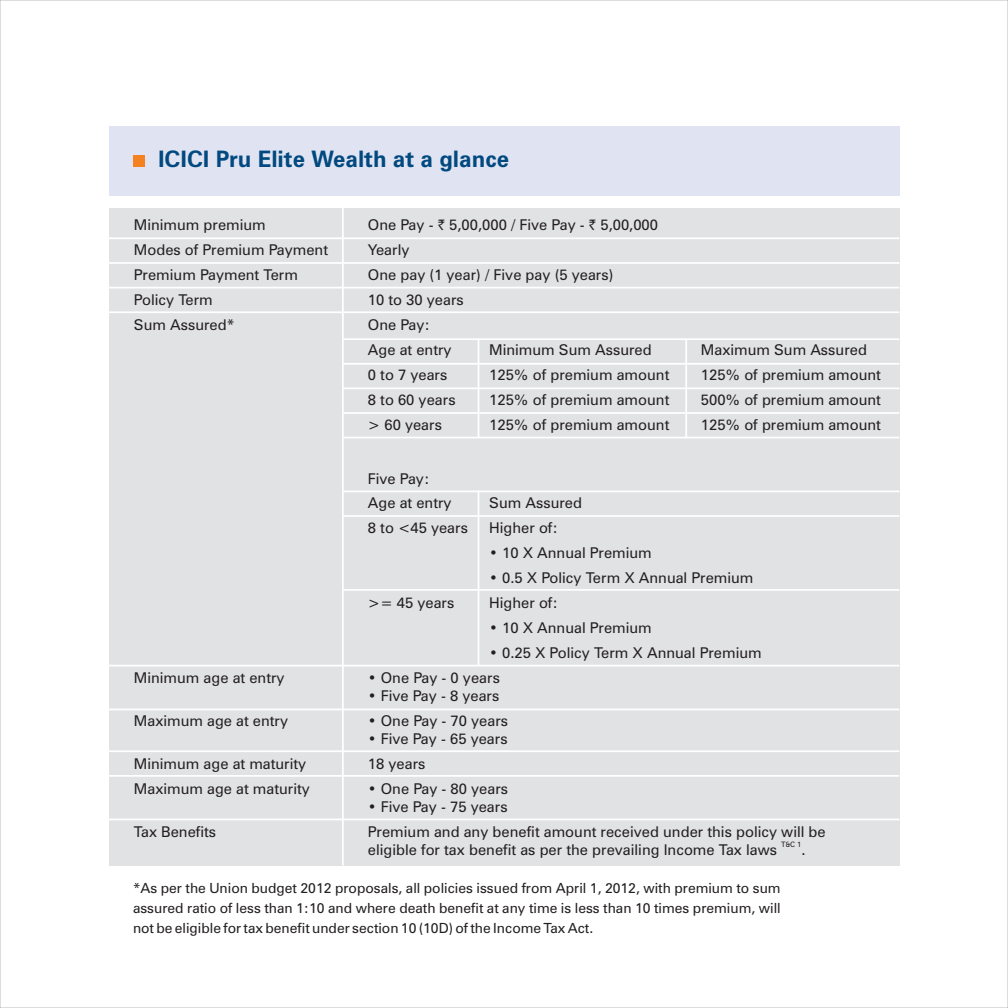
<style>
.page{position:relative;width:1008px;height:1008px;background:#fff}
.page>*{position:absolute;margin:0;border:0;box-sizing:border-box;transform-origin:0 0}
.t1{font:700 22.75px "Zurich BT";color:#01497f}
.t2{font:14.88px/25px "Zurich BT";color:#231f20}
.t3{font:14.88px "Rupee";color:#231f20}
.t4{font:14px/19.6px "Zurich BT";color:#231f20;text-align:justify}
.t5{font:7.35px "Zurich BT";color:#231f20}
</style>
<div class="page">
<div style="left:109px;top:208px;width:790px;height:657px;background:#e1e2e4"></div>
<hr style="left:342px;top:208px;width:2px;height:657px;background:#fff">
<hr style="left:109px;top:237px;width:790px;height:2px;background:#fff">
<hr style="left:109px;top:262px;width:790px;height:2px;background:#fff">
<hr style="left:109px;top:287px;width:790px;height:1px;background:#fff">
<hr style="left:109px;top:311px;width:790px;height:2px;background:#fff">
<hr style="left:343px;top:338px;width:556px;height:2px;background:#fff">
<hr style="left:343px;top:363px;width:556px;height:2px;background:#fff">
<hr style="left:343px;top:388px;width:556px;height:1px;background:#fff">
<hr style="left:343px;top:412px;width:556px;height:2px;background:#fff">
<hr style="left:343px;top:437px;width:556px;height:1px;background:#fff">
<hr style="left:685px;top:339px;width:2px;height:99px;background:#fff">
<hr style="left:478px;top:339px;width:1px;height:99px;background:#fff">
<hr style="left:343px;top:491px;width:556px;height:1px;background:#fff">
<hr style="left:343px;top:515px;width:556px;height:2px;background:#fff">
<hr style="left:343px;top:589px;width:556px;height:2px;background:#fff">
<hr style="left:109px;top:665px;width:790px;height:2px;background:#fff">
<hr style="left:109px;top:709px;width:790px;height:1px;background:#fff">
<hr style="left:109px;top:750px;width:790px;height:2px;background:#fff">
<hr style="left:109px;top:775px;width:790px;height:2px;background:#fff">
<hr style="left:478px;top:491px;width:1px;height:175px;background:#fff">
<hr style="left:109px;top:819px;width:790px;height:1px;background:#fff">
<div style="left:109px;top:126px;width:790px;height:70px;background:#e0e4f2"></div>
<div style="left:133px;top:155px;width:12px;height:12px;background:#f58220"></div>
<h1 class="t1" style="left:158px;top:150px;width:353px">ICICI Pru Elite Wealth at a glance</h1>
<p class="t2" style="left:134px;top:214px;width:133px">Minimum premium</p>
<p class="t2" style="left:368px;top:214px;width:292px">One Pay - 5,00,000 / Five Pay - 5,00,000</p>
<p class="t2" style="left:134px;top:239px;width:196px">Modes of Premium Payment</p>
<p class="t2" style="left:368px;top:239px;width:43px">Yearly</p>
<p class="t2" style="left:134px;top:264px;width:166px">Premium Payment Term</p>
<p class="t2" style="left:368px;top:264px;width:247px">One pay (1 year) / Five pay (5 years)</p>
<p class="t2" style="left:134px;top:289px;width:80px">Policy Term</p>
<p class="t2" style="left:368px;top:289px;width:97px">10 to 30 years</p>
<p class="t2" style="left:134px;top:314px;width:102px">Sum Assured*</p>
<p class="t2" style="left:368px;top:314px;width:85px">One Pay:<br>Age at entry</p>
<p class="t3" style="left:438px;top:220px;width:9px">`</p>
<p class="t3" style="left:589px;top:220px;width:9px">`</p>
<p class="t2" style="left:489px;top:339px;width:164px">Minimum Sum Assured</p>
<p class="t2" style="left:701px;top:339px;width:168px">Maximum Sum Assured</p>
<p class="t2" style="left:368px;top:364px;width:81px">0 to 7 years</p>
<p class="t2" style="left:489px;top:364px;width:182px">125% of premium amount</p>
<p class="t2" style="left:701px;top:364px;width:182px">125% of premium amount</p>
<p class="t2" style="left:368px;top:389px;width:89px">8 to 60 years</p>
<p class="t2" style="left:489px;top:389px;width:182px">125% of premium amount</p>
<p class="t2" style="left:701px;top:389px;width:182px">500% of premium amount</p>
<p class="t2" style="left:368px;top:414px;width:76px">&gt; 60 years</p>
<p class="t2" style="left:489px;top:414px;width:182px">125% of premium amount</p>
<p class="t2" style="left:701px;top:414px;width:182px">125% of premium amount</p>
<p class="t2" style="left:368px;top:467px;width:85px">Five Pay:<br>Age at entry</p>
<p class="t2" style="left:489px;top:492px;width:94px">Sum Assured</p>
<p class="t2" style="left:368px;top:517px;width:102px">8 to &lt;45 years</p>
<p class="t2" style="left:489px;top:517px;width:70px">Higher of:</p>
<p class="t2" style="left:489px;top:542px;width:164px">• 10 X Annual Premium</p>
<p class="t2" style="left:489px;top:567px;width:266px">• 0.5 X Policy Term X Annual Premium</p>
<p class="t2" style="left:368px;top:592px;width:88px">&gt;= 45 years</p>
<p class="t2" style="left:489px;top:592px;width:70px">Higher of:</p>
<p class="t2" style="left:489px;top:617px;width:164px">• 10 X Annual Premium</p>
<p class="t2" style="left:489px;top:642px;width:274px">• 0.25 X Policy Term X Annual Premium</p>
<p class="t2" style="left:134px;top:667px;width:152px">Minimum age at entry</p>
<p class="t2" style="left:368px;top:667px;width:134px">• One Pay - 0 years</p>
<p class="t2" style="left:368px;top:685px;width:133px">• Five Pay - 8 years</p>
<p class="t2" style="left:134px;top:710px;width:156px">Maximum age at entry</p>
<p class="t2" style="left:368px;top:710px;width:142px">• One Pay - 70 years</p>
<p class="t2" style="left:368px;top:727px;width:141px">• Five Pay - 65 years</p>
<p class="t2" style="left:134px;top:752px;width:174px">Minimum age at maturity</p>
<p class="t2" style="left:368px;top:752px;width:59px">18 years</p>
<p class="t2" style="left:134px;top:777px;width:177px">Maximum age at maturity</p>
<p class="t2" style="left:368px;top:777px;width:142px">• One Pay - 80 years</p>
<p class="t2" style="left:368px;top:795px;width:141px">• Five Pay - 75 years</p>
<p class="t2" style="left:134px;top:820px;width:84px">Tax Benefits</p>
<p class="t2" style="left:368px;top:820px;width:459px">Premium and any benefit amount received under this policy will be</p>
<p class="t5" style="left:781px;top:842px;width:22px">T&amp;C 1</p>
<p class="t2" style="left:368px;top:838px;width:411px">eligible for tax benefit as per the prevailing Income Tax laws</p>
<p class="t2" style="left:801px;top:838px;width:6px">.</p>
<p class="t4" style="left:133px;top:880px;width:649px">*As per the Union budget 2012 proposals, all policies issued from April 1, 2012, with premium to sum assured ratio of less than 1:10 and where death benefit at any time is less than 10 times premium, will not be eligible for tax benefit under section 10 (10D) of the Income Tax Act.</p>
</div>
